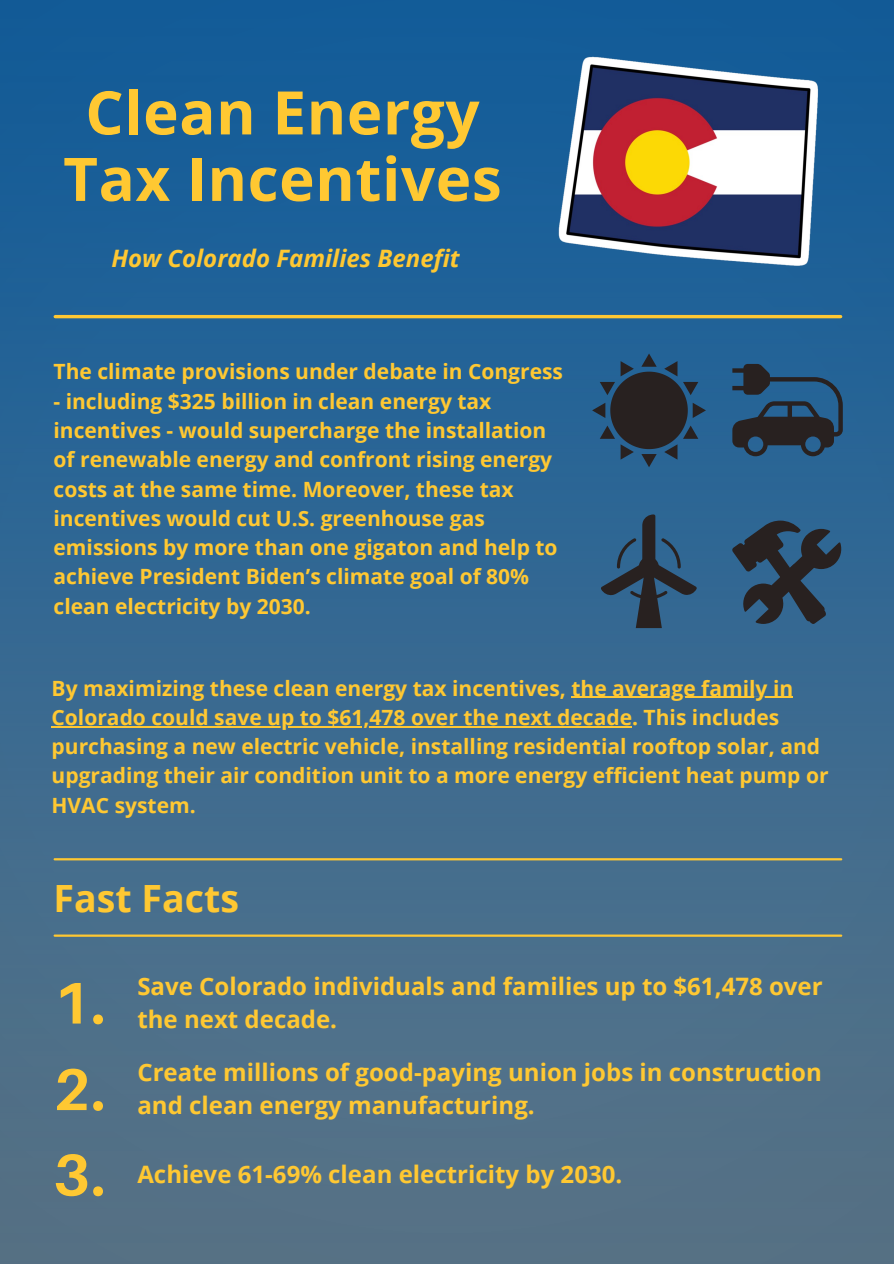
<style>
.page{position:relative;width:894px;height:1264px;background:#fff}
.page>*{position:absolute;margin:0;border:0;box-sizing:border-box;transform-origin:0 0}
.t1{font:700 60px/66.4px "Open Sans";letter-spacing:.01em;color:#ffc832;text-align:center}
.t2{font:700 58.8px "Aileron";color:#ffc832}
.t3{font:700 37.5px "Open Sans";color:#ffc832}
.t4{font:700 24px/32.7px "Open Sans";color:#ffc832}
.t5{font:italic 700 24px "Open Sans";color:#ffc832}
.t6{font:700 21px/29.2px "Open Sans";color:#ffc832}
</style>
<div class="page">
<div style="left:0;top:0;width:893px;height:1263px;background:linear-gradient(to bottom,#0f5c9c,#5b7486)"></div>
<hr style="left:55px;top:315px;width:785px;height:3px;background:#ffc832">
<svg style="left:592px;top:353px;width:113px;height:114px;background:#27455f"></svg>
<svg style="left:732px;top:364px;width:110px;height:92px;background:#264661"></svg>
<svg style="left:600px;top:514px;width:96px;height:114px;background:#2e5271"></svg>
<svg style="left:732px;top:518px;width:110px;height:106px;background:#2c475f"></svg>
<hr style="left:55px;top:934px;width:786px;height:2px;background:#ffc832">
<hr style="left:55px;top:858px;width:786px;height:2px;background:#ffc832">
<img style="left:550px;top:56px;width:274px;height:210px">
<hr style="left:571px;top:696px;width:222px;height:1px;background:#ffc832">
<hr style="left:52px;top:726px;width:580px;height:1px;background:#ffc832">
<p class="t1" style="left:63px;top:78px;width:440px">Clean Energy<br>Tax Incentives</p>
<p class="t5" style="left:111px;top:241px;width:350px">How Colorado Families Benefit</p>
<p class="t6" style="left:53px;top:356px;width:511px">The climate provisions under debate in Congress</p>
<p class="t6" style="left:53px;top:386px;width:505px">- including $325 billion in clean energy tax incentives - would supercharge the installation of renewable energy and confront rising energy costs at the same time. Moreover, these tax incentives would cut U.S. greenhouse gas emissions by more than one gigaton and help to achieve President Biden’s climate goal of 80% clean electricity by 2030.</p>
<p class="t6" style="left:52px;top:672px;width:778px">By maximizing these clean energy tax incentives, the average family in Colorado could save up to $61,478 over the next decade. This includes purchasing a new electric vehicle, installing residential rooftop solar, and upgrading their air condition unit to a more energy efficient heat pump or HVAC system.</p>
<p class="t3" style="left:53px;top:871px;width:187px">Fast Facts</p>
<p class="t2" style="left:53px;top:966px;width:53px">1.</p>
<p class="t2" style="left:53px;top:1053px;width:53px">2.</p>
<p class="t4" style="left:137px;top:969px;width:686px">Save Colorado individuals and families up to $61,478 over the next decade.</p>
<p class="t4" style="left:137px;top:1055px;width:685px">Create millions of good-paying union jobs in construction and clean energy manufacturing.</p>
<p class="t2" style="left:53px;top:1138px;width:53px">3.</p>
<p class="t4" style="left:137px;top:1157px;width:486px">Achieve 61-69% clean electricity by 2030.</p>
</div>
